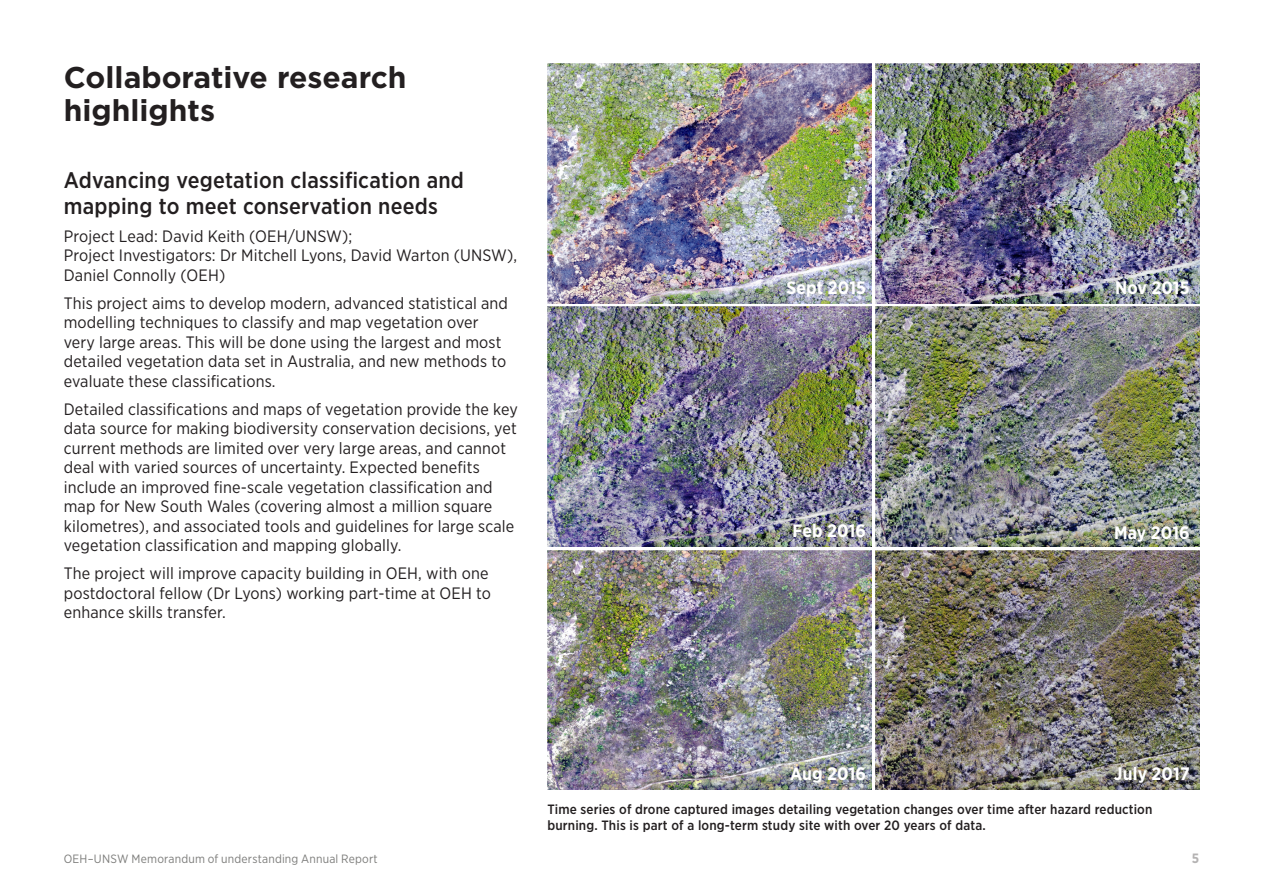
<style>
.page{position:relative;width:1263px;height:893px;background:#fff}
.page>*{position:absolute;margin:0;border:0;box-sizing:border-box;transform-origin:0 0}
._04_Heading_1{font:700 30px/33px "Gotham";color:#231f20}
._05_Heading_2{font:500 22.5px/25.5px "Gotham Narrow";letter-spacing:.01em;color:#231f20}
._05_Heading_2-2{font:700 18px "Gotham Narrow";letter-spacing:.01em;color:#fff}
._08_Body_copy{font:16.5px/19.5px "Gotham Narrow";letter-spacing:.01em;color:#231f20}
.Figure_caption{font:500 13.5px/16.5px "Gotham Narrow";letter-spacing:.01em;color:#231f20}
._02_Footer_Left{font:700 13.5px "Gotham Narrow";color:#b5b3b3}
.t1{font:12px "Gotham Narrow";letter-spacing:.015em;color:#7d7d7b}
</style>
<div class="page">
<img style="left:547px;top:550px;width:325px;height:240px">
<img style="left:547px;top:307px;width:325px;height:240px">
<img style="left:875px;top:550px;width:324px;height:240px">
<img style="left:875px;top:307px;width:324px;height:239px">
<img style="left:875px;top:64px;width:324px;height:240px">
<img style="left:547px;top:64px;width:325px;height:240px">
<h1 class="_04_Heading_1" style="left:64px;top:60px;width:344px">Collaborative research highlights</h1>
<h2 class="_05_Heading_2" style="left:64px;top:167px;width:402px">Advancing vegetation classification and mapping to meet conservation needs</h2>
<p class="_08_Body_copy" style="left:64px;top:226px;width:455px">Project Lead: David Keith (OEH/UNSW);<br>Project Investigators: Dr Mitchell Lyons, David Warton (UNSW),<br>Daniel Connolly (OEH)</p>
<p class="_08_Body_copy" style="left:64px;top:293px;width:446px">This project aims to develop modern, advanced statistical and modelling techniques to classify and map vegetation over very large areas. This will be done using the largest and most detailed vegetation data set in Australia, and new methods to evaluate these classifications.</p>
<p class="_08_Body_copy" style="left:64px;top:399px;width:456px">Detailed classifications and maps of vegetation provide the key data source for making biodiversity conservation decisions, yet current methods are limited over very large areas, and cannot deal with varied sources of uncertainty. Expected benefits include an improved fine-scale vegetation classification and map for New South Wales (covering almost a million square kilometres), and associated tools and guidelines for large scale vegetation classification and mapping globally.</p>
<p class="_08_Body_copy" style="left:64px;top:563px;width:429px">The project will improve capacity building in OEH, with one postdoctoral fellow (Dr Lyons) working part-time at OEH to enhance skills transfer.</p>
<h2 class="_05_Heading_2-2" style="left:786px;top:276px;width:81px">Sept 2015</h2>
<h2 class="_05_Heading_2-2" style="left:1115px;top:276px;width:76px">Nov 2015</h2>
<h2 class="_05_Heading_2-2" style="left:792px;top:519px;width:75px">Feb 2016</h2>
<h2 class="_05_Heading_2-2" style="left:1114px;top:521px;width:77px">May 2016</h2>
<h2 class="_05_Heading_2-2" style="left:790px;top:762px;width:78px">Aug 2016</h2>
<h2 class="_05_Heading_2-2" style="left:1114px;top:762px;width:77px">July 2017</h2>
<p class="Figure_caption" style="left:547px;top:800px;width:606px">Time series of drone captured images detailing vegetation changes over time after hazard reduction burning. This is part of a long-term study site with over 20 years of data.</p>
<p class="t1" style="left:64px;top:851px;width:315px">OEH–UNSW Memorandum of understanding Annual Report</p>
<p class="_02_Footer_Left" style="left:1192px;top:850px;width:9px">5</p>
</div>
